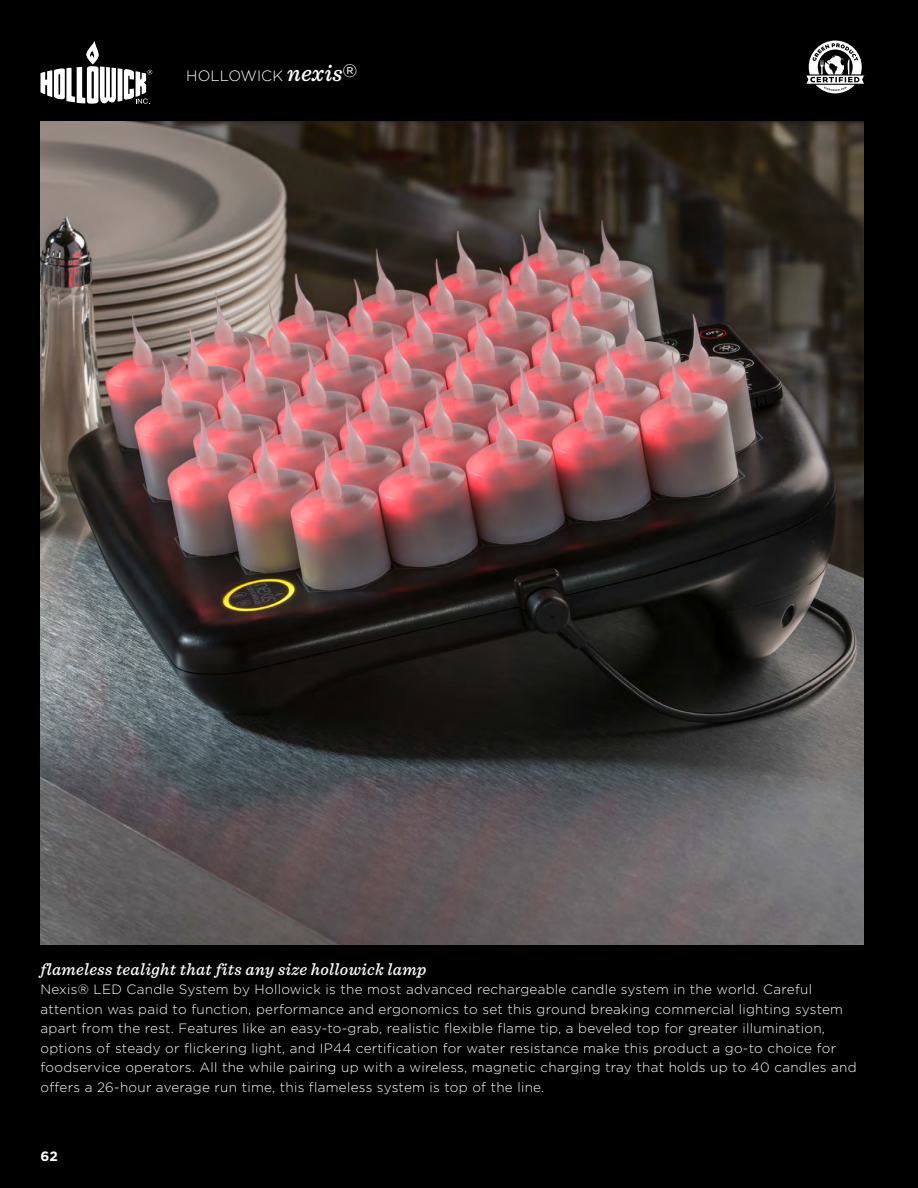
<style>
.page{position:relative;width:918px;height:1188px;background:#000}
.page>*{position:absolute;margin:0;border:0;box-sizing:border-box;transform-origin:0 0}
.t1{font:italic 500 17.1px "Sentinel";letter-spacing:.02em;color:#fff}
.t2{font:300 15px "Gotham";color:#fff}
.t3{font:300 13.5px/19.5px "Gotham";letter-spacing:.02em;color:#fff}
.t4{font:700 13.5px "Gotham";color:#fff}
.s1{font-family:"Sentinel";font-weight:500;font-style:italic;font-size:24px}
</style>
<div class="page">
<svg style="left:40px;top:41px;width:112px;height:63px"></svg>
<img style="left:40px;top:122px;width:824px;height:823px">
<svg style="left:806px;top:41px;width:58px;height:52px"></svg>
<p class="t2" style="left:186px;top:68px;width:173px">HOLLOWICK <span class="s1">nexis</span><sup>®</sup></p>
<p class="t1" style="left:40px;top:956px;width:387px">flameless tealight that fits any size hollowick lamp</p>
<p class="t3" style="left:40px;top:980px;width:818px">Nexis® LED Candle System by Hollowick is the most advanced rechargeable candle system in the world. Careful attention was paid to function, performance and ergonomics to set this ground breaking commercial lighting system apart from the rest. Features like an easy-to-grab, realistic flexible flame tip, a beveled top for greater illumination, options of steady or flickering light, and IP44 certification for water resistance make this product a go-to choice for foodservice operators. All the while pairing up with a wireless, magnetic charging tray that holds up to 40 candles and offers a 26-hour average run time, this flameless system is top of the line.</p>
<p class="t4" style="left:40px;top:1147px;width:19px">62</p>
</div>
